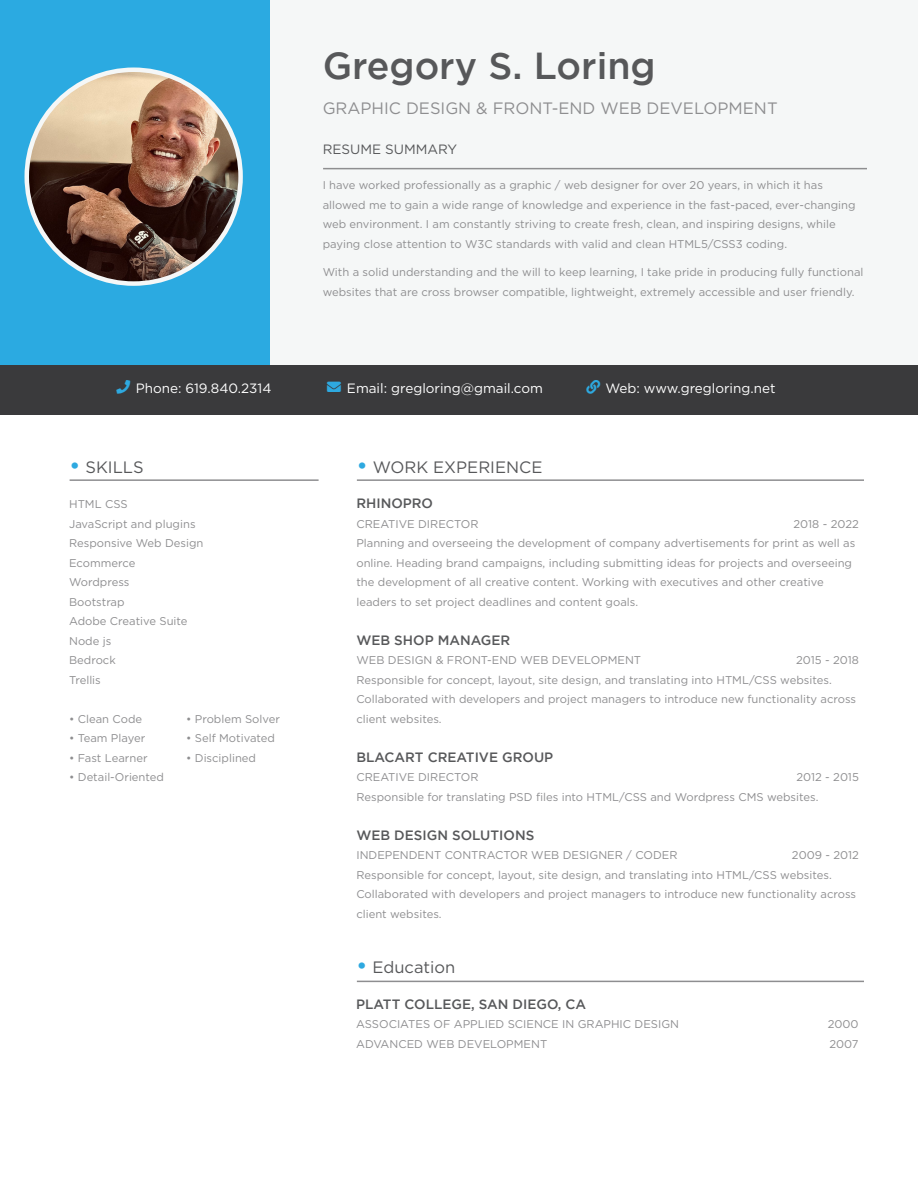
<style>
.page{position:relative;width:918px;height:1188px;background:#fff}
.page>*{position:absolute;margin:0;border:0;box-sizing:border-box;transform-origin:0 0}
.t1{font:500 37.5px "Gotham";color:#57585a}
.t2{font:16.5px "Gotham";color:#8e8e90}
.t3{font:16.5px "Gotham";color:#57585a}
.t4{font:500 13.5px "Gotham";color:#57585a}
.t5{font:13.5px "Gotham";color:#fff}
.t6{font:13.5px "Gotham";color:#57585a}
.t7{font:11.25px/19.5px "Gotham";color:#8e8e90}
.s1{color:#2ea9e0}
.s2{font-size:24px;color:#2ea9e0}
</style>
<div class="page">
<div style="left:0;top:0;width:270px;height:413px;background:#2baae1"></div>
<div style="left:270px;top:0;width:648px;height:413px;background:#f5f7f7"></div>
<div style="left:0;top:365px;width:918px;height:50px;background:#3a3a3c"></div>
<img style="left:27px;top:70px;width:214px;height:214px;border-radius:107px">
<hr style="left:323px;top:168px;width:544px;height:1px;background:#8e8e90">
<hr style="left:357px;top:479px;width:507px;height:2px;background:#8e8e90">
<hr style="left:70px;top:479px;width:249px;height:2px;background:#8e8e90">
<hr style="left:357px;top:981px;width:507px;height:1px;background:#8e8e90">
<p class="t1" style="left:323px;top:45px;width:335px">Gregory S. Loring</p>
<p class="t2" style="left:323px;top:97px;width:457px">GRAPHIC DESIGN &amp; FRONT-END WEB DEVELOPMENT</p>
<p class="t6" style="left:323px;top:140px;width:136px">RESUME SUMMARY</p>
<p class="t7" style="left:323px;top:175px;width:535px">I have worked professionally as a graphic / web designer for over 20 years, in which it has allowed me to gain a wide range of knowledge and experience in the fast-paced, ever-changing web environment. I am constantly striving to create fresh, clean, and inspiring designs, while paying close attention to W3C standards with valid and clean HTML5/CSS3 coding.</p>
<p class="t7" style="left:323px;top:262px;width:542px">With a solid understanding and the will to keep learning, I take pride in producing fully functional websites that are cross browser compatible, lightweight, extremely accessible and user friendly.</p>
<p class="t5" style="left:136px;top:379px;width:137px">Phone: 619.840.2314</p>
<p class="t5" style="left:327px;top:379px;width:217px"><span class="s1">→</span> Email: gregloring@gmail.com</p>
<p class="t5" style="left:605px;top:379px;width:172px">Web: www.gregloring.net</p>
<p class="t3" style="left:69px;top:456px;width:76px"><span class="s2">•</span> SKILLS</p>
<p class="t7" style="left:69px;top:495px;width:60px">HTML CSS</p>
<p class="t7" style="left:69px;top:514px;width:128px">JavaScript and plugins</p>
<p class="t7" style="left:69px;top:534px;width:136px">Responsive Web Design</p>
<p class="t7" style="left:69px;top:553px;width:68px">Ecommerce</p>
<p class="t7" style="left:69px;top:573px;width:62px">Wordpress</p>
<p class="t7" style="left:69px;top:592px;width:57px">Bootstrap</p>
<p class="t7" style="left:69px;top:612px;width:120px">Adobe Creative Suite</p>
<p class="t7" style="left:69px;top:631px;width:44px">Node js</p>
<p class="t7" style="left:69px;top:651px;width:48px">Bedrock</p>
<p class="t7" style="left:69px;top:670px;width:33px">Trellis</p>
<p class="t7" style="left:69px;top:709px;width:75px">• Clean Code</p>
<p class="t7" style="left:186px;top:709px;width:95px">• Problem Solver</p>
<p class="t7" style="left:69px;top:729px;width:78px">• Team Player</p>
<p class="t7" style="left:186px;top:729px;width:90px">• Self Motivated</p>
<p class="t7" style="left:69px;top:748px;width:80px">• Fast Learner</p>
<p class="t7" style="left:186px;top:748px;width:71px">• Disciplined</p>
<p class="t7" style="left:69px;top:768px;width:96px">• Detail-Oriented</p>
<p class="t3" style="left:356px;top:456px;width:188px"><span class="s2">•</span> WORK EXPERIENCE</p>
<p class="t4" style="left:356px;top:496px;width:78px">RHINOPRO</p>
<p class="t7" style="left:356px;top:514px;width:124px">CREATIVE DIRECTOR</p>
<p class="t7" style="left:794px;top:514px;width:67px">2018 - 2022</p>
<p class="t7" style="left:356px;top:534px;width:500px">Planning and overseeing the development of company advertisements for print as well as online. Heading brand campaigns, including submitting ideas for projects and overseeing the development of all creative content. Working with executives and other creative leaders to set project deadlines and content goals.</p>
<p class="t4" style="left:356px;top:633px;width:155px">WEB SHOP MANAGER</p>
<p class="t7" style="left:356px;top:651px;width:286px">WEB DESIGN &amp; FRONT-END WEB DEVELOPMENT</p>
<p class="t7" style="left:796px;top:651px;width:64px">2015 - 2018</p>
<p class="t7" style="left:356px;top:670px;width:501px">Responsible for concept, layout, site design, and translating into HTML/CSS websites.<br>Collaborated with developers and project managers to introduce new functionality across client websites.</p>
<p class="t4" style="left:356px;top:750px;width:198px">BLACART CREATIVE GROUP</p>
<p class="t7" style="left:356px;top:768px;width:124px">CREATIVE DIRECTOR</p>
<p class="t7" style="left:796px;top:768px;width:64px">2012 - 2015</p>
<p class="t7" style="left:356px;top:787px;width:464px">Responsible for translating PSD files into HTML/CSS and Wordpress CMS websites.</p>
<p class="t4" style="left:356px;top:828px;width:179px">WEB DESIGN SOLUTIONS</p>
<p class="t7" style="left:356px;top:846px;width:323px">INDEPENDENT CONTRACTOR WEB DESIGNER / CODER</p>
<p class="t7" style="left:792px;top:846px;width:68px">2009 - 2012</p>
<p class="t7" style="left:356px;top:865px;width:501px">Responsible for concept, layout, site design, and translating into HTML/CSS websites.<br>Collaborated with developers and project managers to introduce new functionality across client websites.</p>
<p class="t3" style="left:356px;top:956px;width:101px"><span class="s2">•</span> Education</p>
<p class="t4" style="left:356px;top:996px;width:232px">PLATT COLLEGE, SAN DIEGO, CA</p>
<p class="t7" style="left:356px;top:1014px;width:324px">ASSOCIATES OF APPLIED SCIENCE IN GRAPHIC DESIGN</p>
<p class="t7" style="left:828px;top:1014px;width:32px">2000</p>
<p class="t7" style="left:356px;top:1034px;width:193px">ADVANCED WEB DEVELOPMENT</p>
<p class="t7" style="left:829px;top:1034px;width:31px">2007</p>
</div>
